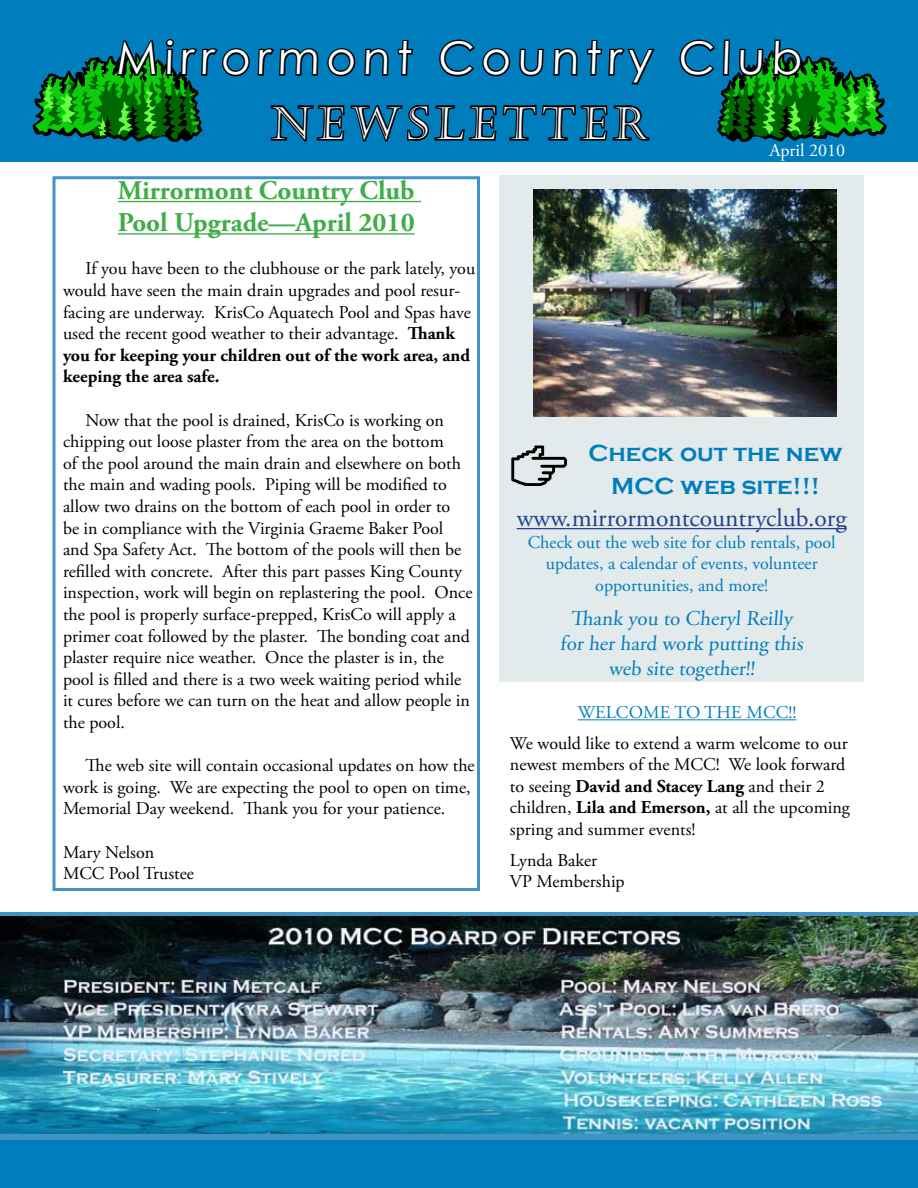
<style>
.page{position:relative;width:918px;height:1188px;background:#fff}
.page>*{position:absolute;margin:0;border:0;box-sizing:border-box;transform-origin:0 0}
.t1{font:45px "Century Gothic";letter-spacing:.15em;color:#fff}
.t2{font:45px "Castellar";color:#fff}
.t3{font:700 27px/32.4px "Adobe Garamond Pro";color:#41ad49}
.t4{font:25.5px "Adobe Garamond Pro";color:#25408f}
.t5{font:700 24px/32.4px "Copperplate Gothic";color:#007dbd;text-align:center}
.t6{font:21px/25.2px "Adobe Garamond Pro";letter-spacing:-.005em;color:#007dbd;text-align:center}
.t7{font:18px/21.6px "Adobe Garamond Pro";color:#000}
.t8{font:18px/21.6px "Adobe Garamond Pro";color:#007dbd;text-align:center}
.t9{font:18px "Adobe Garamond Pro";color:#fff}
.s1{font-weight:700}
</style>
<div class="page">
<div style="left:0;top:0;width:918px;height:162px;background:#007dbd"></div>
<div style="left:0;top:912px;width:918px;height:6px;background:#4292c2"></div>
<div style="left:0;top:1134px;width:918px;height:54px;background:#007dbd"></div>
<img style="left:0;top:916px;width:918px;height:218px">
<div style="left:0;top:1134px;width:918px;height:6px;background:#4292c2"></div>
<svg style="left:679px;top:39px;width:208px;height:103px"></svg>
<div style="left:500px;top:176px;width:364px;height:506px;background:#e2eaeb"></div>
<hr style="left:517px;top:528px;width:330px;height:1px;background:#25408f">
<img style="left:657px;top:189px;width:179px;height:228px">
<svg style="left:33px;top:39px;width:624px;height:679px"></svg>
<hr style="left:578px;top:719px;width:218px;height:1px;background:#007dbd">
<h1 class="t1" style="left:116px;top:27px;width:689px">mirrormont country club</h1>
<h1 class="t2" style="left:270px;top:98px;width:379px">NEWSLETTER</h1>
<h2 class="t3" style="left:118px;top:175px;width:298px">Mirrormont Country Club<br>Pool Upgrade—April 2010</h2>
<p class="t7" style="left:63px;top:259px;width:414px;text-indent:22px">If you have been to the clubhouse or the park lately, you would have seen the main drain upgrades and pool resur&shy;facing are underway. KrisCo Aquatech Pool and Spas have used the recent good weather to their advantage. <span class="s1">Thank you for keeping your children out of the work area, and keeping the area safe.</span></p>
<p class="t7" style="left:63px;top:410px;width:411px;text-indent:22px">Now that the pool is drained, KrisCo is working on chipping out loose plaster from the area on the bottom<br>of the pool around the main drain and elsewhere on both the main and wading pools. Piping will be modified to allow two drains on the bottom of each pool in order to<br>be in compliance with the Virginia Graeme Baker Pool and Spa Safety Act. The bottom of the pools will then be refilled with concrete. After this part passes King County inspection, work will begin on replastering the pool. Once the pool is properly surface-prepped, KrisCo will apply a primer coat followed by the plaster. The bonding coat and plaster require nice weather. Once the plaster is in, the pool is filled and there is a two week waiting period while it cures before we can turn on the heat and allow people in the pool.</p>
<p class="t7" style="left:63px;top:755px;width:413px;text-indent:22px">The web site will contain occasional updates on how the work is going. We are expecting the pool to open on time,<br>Memorial Day weekend. Thank you for your patience.</p>
<p class="t7" style="left:63px;top:842px;width:132px">Mary Nelson<br>MCC Pool Trustee</p>
<p class="t9" style="left:770px;top:139px;width:77px">April 2010</p>
<h3 class="t5" style="left:588px;top:437px;width:256px">Check out the new<br>MCC web site!!!</h3>
<h3 class="t4" style="left:517px;top:503px;width:332px">www.mirrormontcountryclub.org</h3>
<p class="t8" style="left:528px;top:532px;width:310px">Check out the web site for club rentals, pool updates, a calendar of events, volunteer opportunities, and more!</p>
<p class="t6" style="left:560px;top:607px;width:247px">Thank you to Cheryl Reilly for her hard work putting this web site together!!</p>
<p class="t8" style="left:578px;top:702px;width:54px">Welcom</p>
<p class="t8" style="left:660px;top:702px;width:102px">e to the mcc</p>
<p class="t8" style="left:789px;top:702px;width:9px">!!</p>
<p class="t7" style="left:510px;top:733px;width:341px">We would like to extend a warm welcome to our newest members of the MCC! We look forward to seeing <span class="s1">David and Stacey Lang</span> and their 2 children, <span class="s1">Lila and Emerson,</span> at all the upcoming spring and summer events!</p>
<p class="t7" style="left:510px;top:850px;width:116px">Lynda Baker<br>VP Membership</p>
</div>
